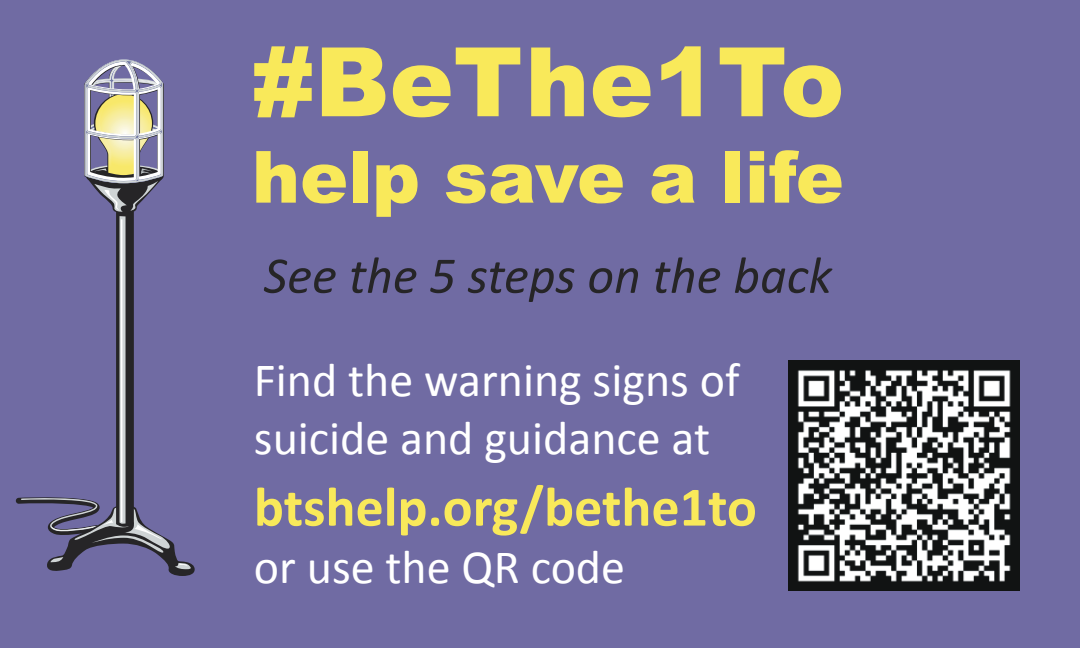
<style>
.page{position:relative;width:1080px;height:648px;background:#706ba3}
.page>*{position:absolute;margin:0;border:0;box-sizing:border-box;transform-origin:0 0}
.t1{font:900 96px "Arial";color:#f9e95a}
.t2{font:900 72px "Arial";color:#f9e95a}
.t3{font:700 56px "Calibri";color:#f9e95a}
.t4{font:italic 52px "Calibri";color:#262527}
.t5{font:48px/57.6px "Calibri";color:#fff}
</style>
<div class="page">
<svg style="left:16px;top:60px;width:179px;height:516px"></svg>
<img style="left:788px;top:360px;width:231px;height:231px">
<p class="t1" style="left:251px;top:12px;width:594px">#BeThe1To</p>
<p class="t2" style="left:252px;top:125px;width:593px">help save a life</p>
<p class="t4" style="left:264px;top:240px;width:570px">See the 5 steps on the back</p>
<p class="t5" style="left:254px;top:351px;width:487px">Find the warning signs of suicide and guidance at</p>
<p class="t3" style="left:254px;top:471px;width:505px">btshelp.org/bethe1to</p>
<p class="t5" style="left:254px;top:539px;width:373px">or use the QR code</p>
</div>
